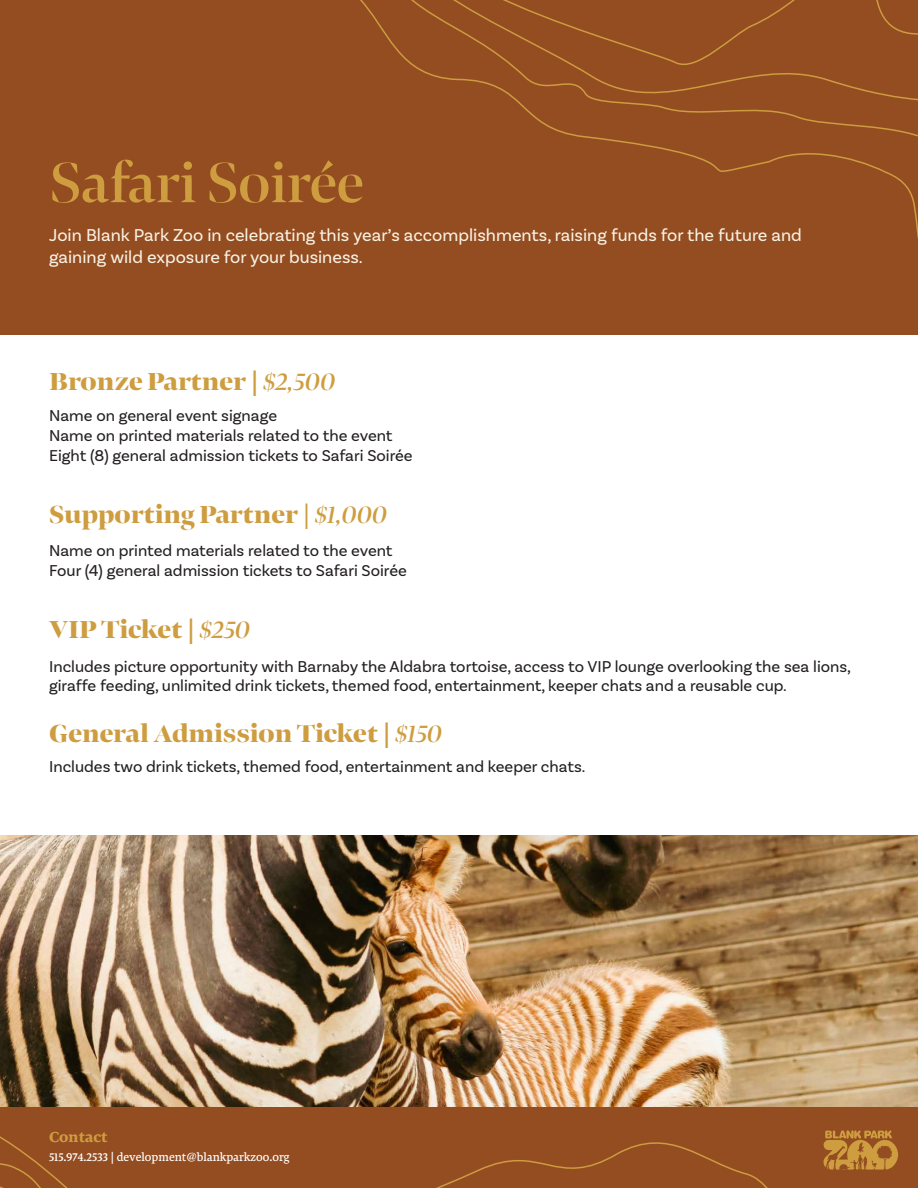
<style>
.page{position:relative;width:918px;height:1188px;background:#fff}
.page>*{position:absolute;margin:0;border:0;box-sizing:border-box;transform-origin:0 0}
.t1{font:600 58.5px "Bennet Banner";color:#ce9d40}
.t2{font:900 25.5px "Bennet Banner";color:#ce9d40}
.t3{font:18px/21.6px "Basic Sans";color:#f8f2e2}
.t4{font:16.5px/19.8px "Basic Sans";color:#231f20}
.t5{font:700 15px "Bennet Text Four";color:#ce9d40}
.t6{font:12px "Bennet Text Four";color:#fff}
.s1{font-weight:600;font-style:italic}
.s2{color:#1d1c1d}
.s3{font-weight:700}
</style>
<div class="page">
<img style="left:0;top:836px;width:918px;height:271px">
<div style="left:0;top:1107px;width:918px;height:81px;background:#944c21"></div>
<div style="left:0;top:0;width:918px;height:334px;background:#944c21"></div>
<svg style="left:275px;top:0;width:643px;height:335px"></svg>
<svg style="left:0;top:1130px;width:898px;height:58px"></svg>
<h1 class="t1" style="left:49px;top:146px;width:316px">Safari Soirée</h1>
<p class="t3" style="left:49px;top:224px;width:754px">Join Blank Park Zoo in celebrating this year’s accomplishments, raising funds for the future and gaining wild exposure for your business.</p>
<h2 class="t2" style="left:49px;top:364px;width:288px">Bronze Partner | <span class="s1">$2,500</span></h2>
<p class="t4" style="left:49px;top:405px;width:365px">Name on general event signage<br>Name on printed materials related to the event<br>Eight (8) general admission tickets to Safari Soir<span class="s2">é</span>e</p>
<h2 class="t2" style="left:49px;top:497px;width:340px">Supporting Partner <span class="s3">|</span> <span class="s1">$1,000</span></h2>
<p class="t4" style="left:49px;top:540px;width:359px">Name on printed materials related to the event<br>Four (4) general admission tickets to Safari Soir<span class="s2">é</span>e</p>
<h2 class="t2" style="left:49px;top:612px;width:203px">VIP Ticket | <span class="s1">$250</span></h2>
<p class="t4" style="left:49px;top:656px;width:804px">Includes picture opportunity with Barnaby the Aldabra tortoise, access to VIP lounge overlooking the sea lions, giraffe feeding, unlimited drink tickets, themed food, entertainment, keeper chats and a reusable cup.</p>
<h2 class="t2" style="left:49px;top:716px;width:395px">General Admission Ticket | <span class="s1">$150</span></h2>
<p class="t4" style="left:49px;top:757px;width:538px">Includes two drink tickets, themed food, entertainment and keeper chats.</p>
<p class="t5" style="left:49px;top:1127px;width:60px">Contact</p>
<p class="t6" style="left:49px;top:1149px;width:242px">515.974.2533 | development@blankparkzoo.org</p>
</div>
